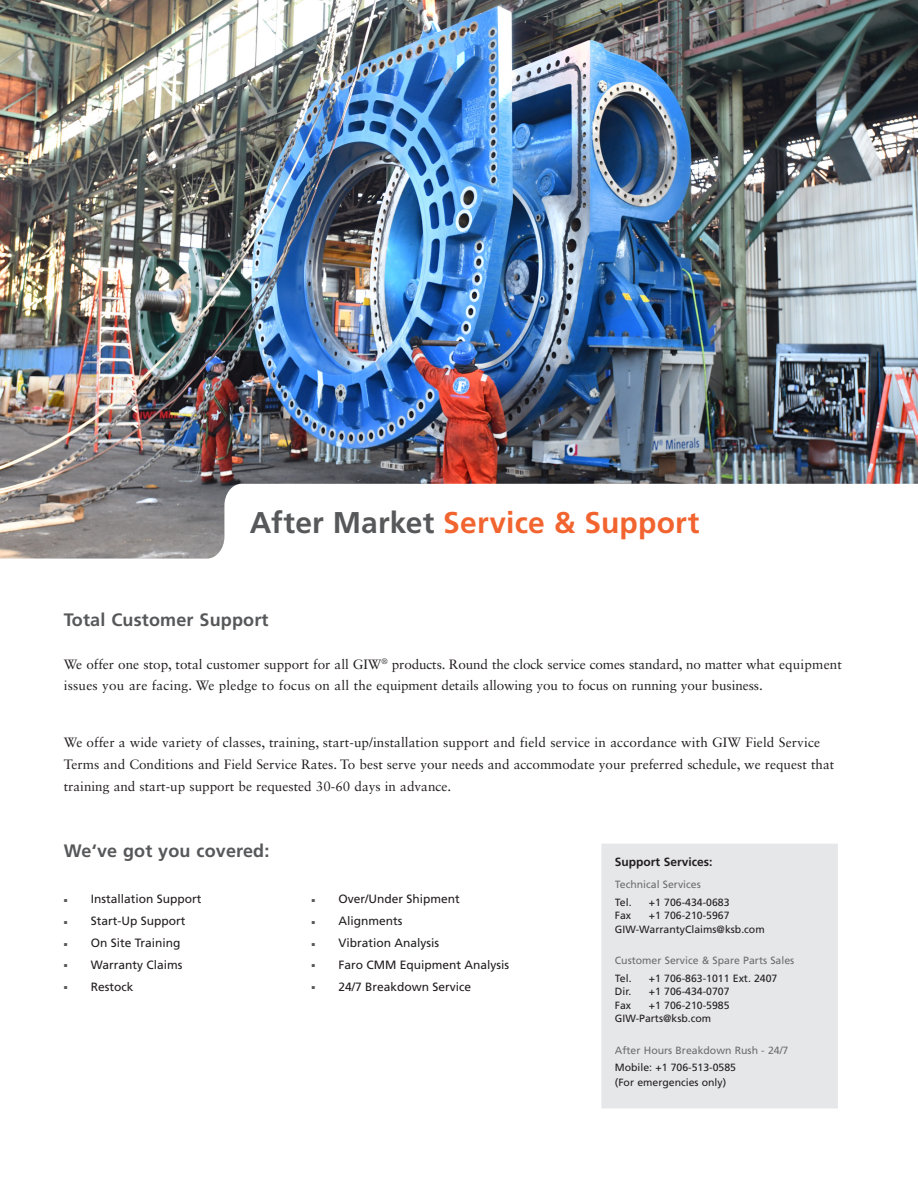
<style>
.page{position:relative;width:918px;height:1188px;background:#fff}
.page>*{position:absolute;margin:0;border:0;box-sizing:border-box;transform-origin:0 0}
.t1{font:700 30px "Frutiger LT Std";letter-spacing:.005em;color:#f2642f}
.Subheading_first_lev{font:700 18px "Frutiger LT Std";letter-spacing:.01em;color:#57585a}
.Body_copy{font:13.5px/21.8px "Sabon LT Std";color:#231f20}
.t2{font:12px "Frutiger LT Std";color:#231f20}
.BC_Subheading_second{font:700 12px "Frutiger LT Std";color:#231f20}
.BC_Address_black{font:10.5px/13.5px "Frutiger LT Std";color:#231f20;text-align:center}
.BC_Address_grey{font:10.5px "Frutiger LT Std";color:#6c6d70}
.s1{color:#57585a}
.s2{font-family:"Arial";font-size:6.3px;color:#57585a}
</style>
<div class="page">
<img style="left:0;top:0;width:918px;height:559px">
<div style="left:608px;top:850px;width:223px;height:252px;background:#e6e7e9"></div>
<div style="left:601px;top:844px;width:237px;height:264px;border:14px solid #e6e7e9"></div>
<p class="t1" style="left:250px;top:505px;width:451px"><span class="s1">After Market</span> Service &amp; Support</p>
<p class="Subheading_first_lev" style="left:64px;top:609px;width:206px">Total Customer Support</p>
<p class="Body_copy" style="left:64px;top:653px;width:780px">We offer one stop, total customer support for all GIW<sup>®</sup> products. Round the clock service comes standard, no matter what equipment issues you are facing. We pledge to focus on all the equipment details allowing you to focus on running your business.</p>
<p class="Body_copy" style="left:64px;top:732px;width:772px">We offer a wide variety of classes, training, start-up/installation support and field service in accordance with GIW Field Service<br>Terms and Conditions and Field Service Rates. To best serve your needs and accommodate your preferred schedule, we request that training and start-up support be requested 30-60 days in advance.</p>
<p class="Subheading_first_lev" style="left:64px;top:840px;width:207px">We‘ve got you covered:</p>
<p class="t2" style="left:64px;top:892px;width:139px"><span class="s2">■</span> Installation Support</p>
<p class="t2" style="left:64px;top:914px;width:123px"><span class="s2">■</span> Start-Up Support</p>
<p class="t2" style="left:64px;top:936px;width:118px"><span class="s2">■</span> On Site Training</p>
<p class="t2" style="left:64px;top:958px;width:120px"><span class="s2">■</span> Warranty Claims</p>
<p class="t2" style="left:64px;top:980px;width:71px"><span class="s2">■</span> Restock</p>
<p class="t2" style="left:311px;top:892px;width:150px"><span class="s2">■</span> Over/Under Shipment</p>
<p class="t2" style="left:311px;top:914px;width:93px"><span class="s2">■</span> Alignments</p>
<p class="t2" style="left:311px;top:936px;width:129px"><span class="s2">■</span> Vibration Analysis</p>
<p class="t2" style="left:311px;top:958px;width:199px"><span class="s2">■</span> Faro CMM Equipment Analysis</p>
<p class="t2" style="left:311px;top:980px;width:161px"><span class="s2">■</span> 24/7 Breakdown Service</p>
<p class="BC_Subheading_second" style="left:615px;top:855px;width:99px">Support Services:</p>
<p class="BC_Address_grey" style="left:615px;top:878px;width:87px">Technical Services</p>
<p class="BC_Address_black" style="left:615px;top:896px;width:18px">Tel.</p>
<p class="BC_Address_black" style="left:649px;top:896px;width:82px">+1 706-434-0683</p>
<p class="BC_Address_black" style="left:615px;top:909px;width:18px">Fax</p>
<p class="BC_Address_black" style="left:615px;top:909px;width:151px">+1 706-210-5967<br>GIW-WarrantyClaims@ksb.com</p>
<p class="BC_Address_grey" style="left:615px;top:954px;width:181px">Customer Service &amp; Spare Parts Sales</p>
<p class="BC_Address_black" style="left:615px;top:972px;width:18px">Tel.</p>
<p class="BC_Address_black" style="left:649px;top:972px;width:130px">+1 706-863-1011 Ext. 2407</p>
<p class="BC_Address_black" style="left:615px;top:985px;width:18px">Dir.</p>
<p class="BC_Address_black" style="left:649px;top:985px;width:82px">+1 706-434-0707</p>
<p class="BC_Address_black" style="left:615px;top:999px;width:18px">Fax</p>
<p class="BC_Address_black" style="left:649px;top:999px;width:82px">+1 706-210-5985</p>
<p class="BC_Address_black" style="left:615px;top:1012px;width:98px">GIW-Parts@ksb.com</p>
<p class="BC_Address_grey" style="left:615px;top:1044px;width:175px">After Hours Breakdown Rush - 24/7</p>
<p class="BC_Address_black" style="left:615px;top:1061px;width:123px">Mobile: +1 706-513-0585</p>
<p class="BC_Address_black" style="left:615px;top:1076px;width:113px">(For emergencies only)</p>
</div>
